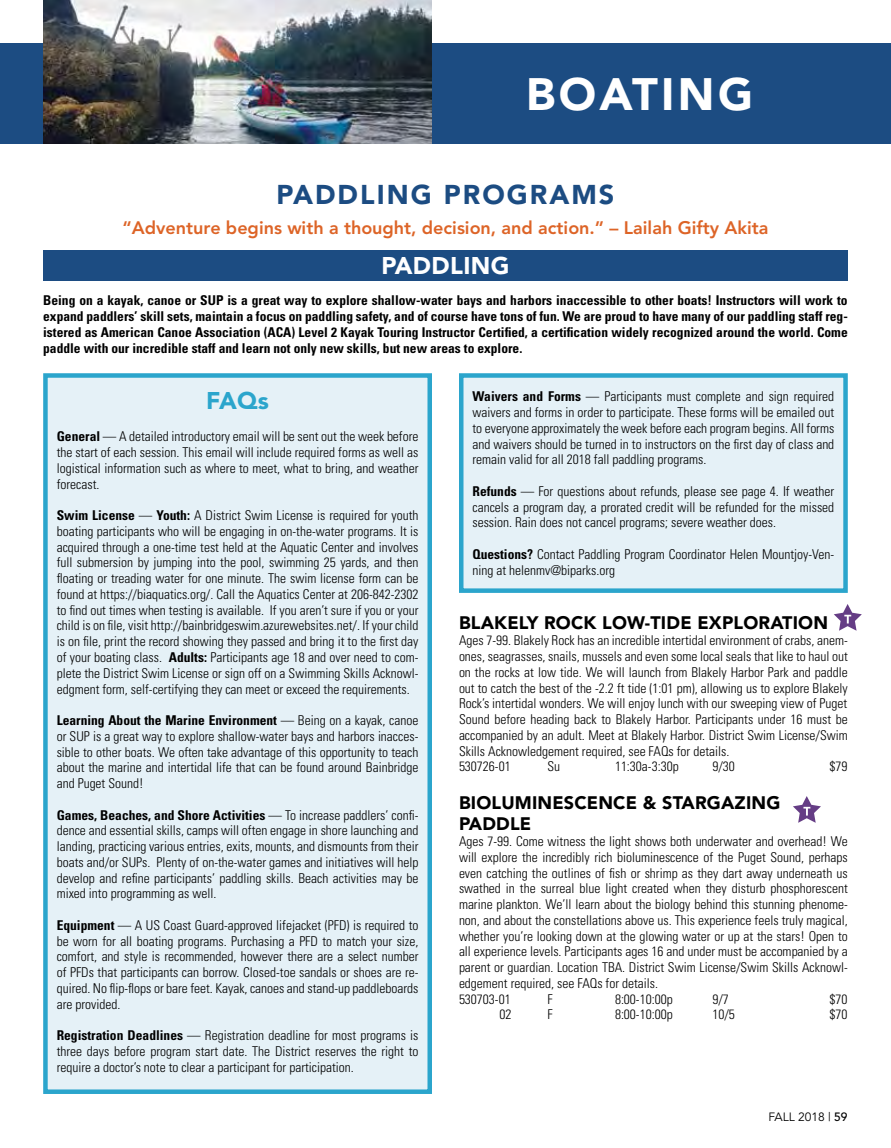
<style>
.page{position:relative;width:891px;height:1148px;background:#fff}
.page>*{position:absolute;margin:0;border:0;box-sizing:border-box;transform-origin:0 0}
.t1{font:900 45px "Avenir";letter-spacing:.075em;color:#fff}
.t2{font:900 27px "Avenir";letter-spacing:.075em;color:#1c4c82}
.t3{font:900 24px "Avenir";letter-spacing:.015em;color:#fff}
.t4{font:900 24px "Avenir";color:#2ba5cc}
.t5{font:800 18px "Avenir";color:#dd6427}
.t6{font:900 18px/21.6px "Avenir";letter-spacing:.01em;color:#000}
.t7{font:300 condensed 13.5px/15.8px "Univers";color:#000;text-align:justify}
.t8{font:700 condensed 13.5px/15.8px "Univers";color:#000;text-align:justify}
.t9{font:12px "Avenir";color:#000}
.s1{font-weight:700}
.s2{font-weight:500}
</style>
<div class="page">
<div style="left:0;top:43px;width:891px;height:101px;background:#1c4c82"></div>
<div style="left:43px;top:250px;width:805px;height:30px;background:#1c4c82"></div>
<div style="left:43px;top:373px;width:389px;height:721px;background:#e5f1f7;border:4px solid #2ba5cc"></div>
<div style="left:459px;top:373px;width:389px;height:220px;background:#e5f1f7;border:4px solid #2ba5cc"></div>
<img style="left:43px;top:0;width:389px;height:144px">
<svg style="left:834px;top:604px;width:28px;height:26px"></svg>
<svg style="left:793px;top:796px;width:28px;height:26px"></svg>
<h1 class="t1" style="left:526px;top:67px;width:228px">BOATING</h1>
<h2 class="t2" style="left:277px;top:179px;width:339px">PADDLING PROGRAMS</h2>
<h3 class="t5" style="left:123px;top:217px;width:647px">“Adventure begins with a thought, decision, and action.” – Lailah Gifty Akita</h3>
<h3 class="t3" style="left:382px;top:251px;width:129px">PADDLING</h3>
<p class="t8" style="left:43px;top:292px;width:806px">Being on a kayak, canoe or SUP is a great way to explore shallow-water bays and harbors inaccessible to other boats! Instructors will work to expand paddlers’ skill sets, maintain a focus on paddling safety, and of course have tons of fun. We are proud to have many of our paddling staff reg&shy;istered as American Canoe Association (ACA) Level 2 Kayak Touring Instructor Certified, a certification widely recognized around the world. Come paddle with our incredible staff and learn not only new skills, but new areas to explore.</p>
<h3 class="t4" style="left:206px;top:386px;width:64px">FAQs</h3>
<p class="t7" style="left:57px;top:428px;width:363px"><span class="s1">General</span> — A detailed introductory email will be sent out the week before the start of each session. This email will include required forms as well as logistical information such as where to meet, what to bring, and weather forecast.</p>
<p class="t7" style="left:57px;top:507px;width:363px"><span class="s1">Swim License</span> — <span class="s1">Youth:</span> A District Swim License is required for youth boating participants who will be engaging in on-the-water programs. It is acquired through a one-time test held at the Aquatic Center and involves full submersion by jumping into the pool, swimming 25 yards, and then floating or treading water for one minute. The swim license form can be found at https://biaquatics.org/. Call the Aquatics Center at 206-842-2302 to find out times when testing is available. If you aren’t sure if you or your child is on file, visit http://bainbridgeswim.azurewebsites.net/. If your child is on file, print the record showing they passed and bring it to the first day of your boating class. <span class="s1">Adults:</span> Participants age 18 and over need to com&shy;plete the District Swim License or sign off on a Swimming Skills Acknowl&shy;edgment form, self-certifying they can meet or exceed the requirements.</p>
<p class="t7" style="left:57px;top:712px;width:363px"><span class="s1">Learning About the Marine Environment</span> — Being on a kayak, canoe or SUP is a great way to explore shallow-water bays and harbors inacces&shy;sible to other boats. We often take advantage of this opportunity to teach about the marine and intertidal life that can be found around Bainbridge and Puget Sound!</p>
<p class="t7" style="left:57px;top:806px;width:363px"><span class="s1">Games, Beaches, and Shore Activities</span> — To increase paddlers’ confi&shy;dence and essential skills, camps will often engage in shore launching and landing, practicing various entries, exits, mounts, and dismounts from their boats and/or SUPs. Plenty of on-the-water games and initiatives will help develop and refine participants’ paddling skills. Beach activities may be mixed into programming as well.</p>
<p class="t7" style="left:57px;top:917px;width:363px"><span class="s1">Equipment</span> — A US Coast Guard-approved lifejacket (PFD) is required to be worn for all boating programs. Purchasing a PFD to match your size, comfort, and style is recommended, however there are a select number of PFDs that participants can borrow. Closed-toe sandals or shoes are re&shy;quired. No flip-flops or bare feet. Kayak, canoes and stand-up paddleboards are provided.</p>
<p class="t7" style="left:57px;top:1027px;width:363px"><span class="s1">Registration Deadlines</span> — Registration deadline for most programs is three days before program start date. The District reserves the right to require a doctor’s note to clear a participant for participation.</p>
<p class="t7" style="left:472px;top:388px;width:363px"><span class="s1">Waivers and Forms</span> — Participants must complete and sign required waivers and forms in order to participate. These forms will be emailed out to everyone approximately the week before each program begins. All forms and waivers should be turned in to instructors on the first day of class and remain valid for all 2018 fall paddling programs.</p>
<p class="t7" style="left:472px;top:483px;width:363px"><span class="s1">Refunds</span> — For questions about refunds, please see page 4. If weather cancels a program day, a prorated credit will be refunded for the missed session. Rain does not cancel programs; severe weather does.</p>
<p class="t7" style="left:472px;top:546px;width:363px"><span class="s1">Questions?</span> Contact Paddling Program Coordinator Helen Mountjoy-Ven&shy;ning at helenmv@biparks.org</p>
<h3 class="t6" style="left:459px;top:612px;width:371px">BLAKELY ROCK LOW-TIDE EXPLORATION</h3>
<p class="t7" style="left:459px;top:632px;width:390px;text-align:left">Ages 7-99. Blakely Rock has an incredible intertidal environment of crabs, anem&shy;ones, seagrasses, snails, mussels and even some local seals that like to haul out on the rocks at low tide. We will launch from Blakely Harbor Park and paddle out to catch the best of the -2.2 ft tide (1:01 pm), allowing us to explore Blakely Rock’s intertidal wonders. We will enjoy lunch with our sweeping view of Puget Sound before heading back to Blakely Harbor. Participants under 16 must be accompanied by an adult. Meet at Blakely Harbor. District Swim License/Swim Skills Acknowledgement required, see FAQs for details.<br>530726-01</p>
<p class="t7" style="left:548px;top:758px;width:14px">Su</p>
<p class="t7" style="left:615px;top:758px;width:65px">11:30a-3:30p</p>
<p class="t7" style="left:713px;top:758px;width:24px">9/30</p>
<p class="t7" style="left:830px;top:758px;width:19px">$79</p>
<h3 class="t6" style="left:459px;top:791px;width:323px">BIOLUMINESCENCE &amp; STARGAZING<br>PADDLE</h3>
<p class="t7" style="left:459px;top:833px;width:390px;text-align:left">Ages 7-99. Come witness the light shows both underwater and overhead! We will explore the incredibly rich bioluminescence of the Puget Sound, perhaps even catching the outlines of fish or shrimp as they dart away underneath us swathed in the surreal blue light created when they disturb phosphorescent marine plankton. We’ll learn about the biology behind this stunning phenome&shy;non, and about the constellations above us. This experience feels truly magical, whether you’re looking down at the glowing water or up at the stars! Open to all experience levels. Participants ages 16 and under must be accompanied by a parent or guardian. Location TBA. District Swim License/Swim Skills Acknowl&shy;edgement required, see FAQs for details.<br>530703-01</p>
<p class="t7" style="left:548px;top:990px;width:7px">F</p>
<p class="t7" style="left:615px;top:990px;width:59px">8:00-10:00p</p>
<p class="t7" style="left:713px;top:990px;width:18px">9/7</p>
<p class="t7" style="left:830px;top:990px;width:19px">$70</p>
<p class="t7" style="left:500px;top:1006px;width:13px">02</p>
<p class="t7" style="left:548px;top:1006px;width:7px">F</p>
<p class="t7" style="left:615px;top:1006px;width:59px">8:00-10:00p</p>
<p class="t7" style="left:713px;top:1006px;width:24px">10/5</p>
<p class="t7" style="left:830px;top:1006px;width:19px">$70</p>
<p class="t9" style="left:769px;top:1109px;width:80px">FALL 2018 | <span class="s2">59</span></p>
</div>
